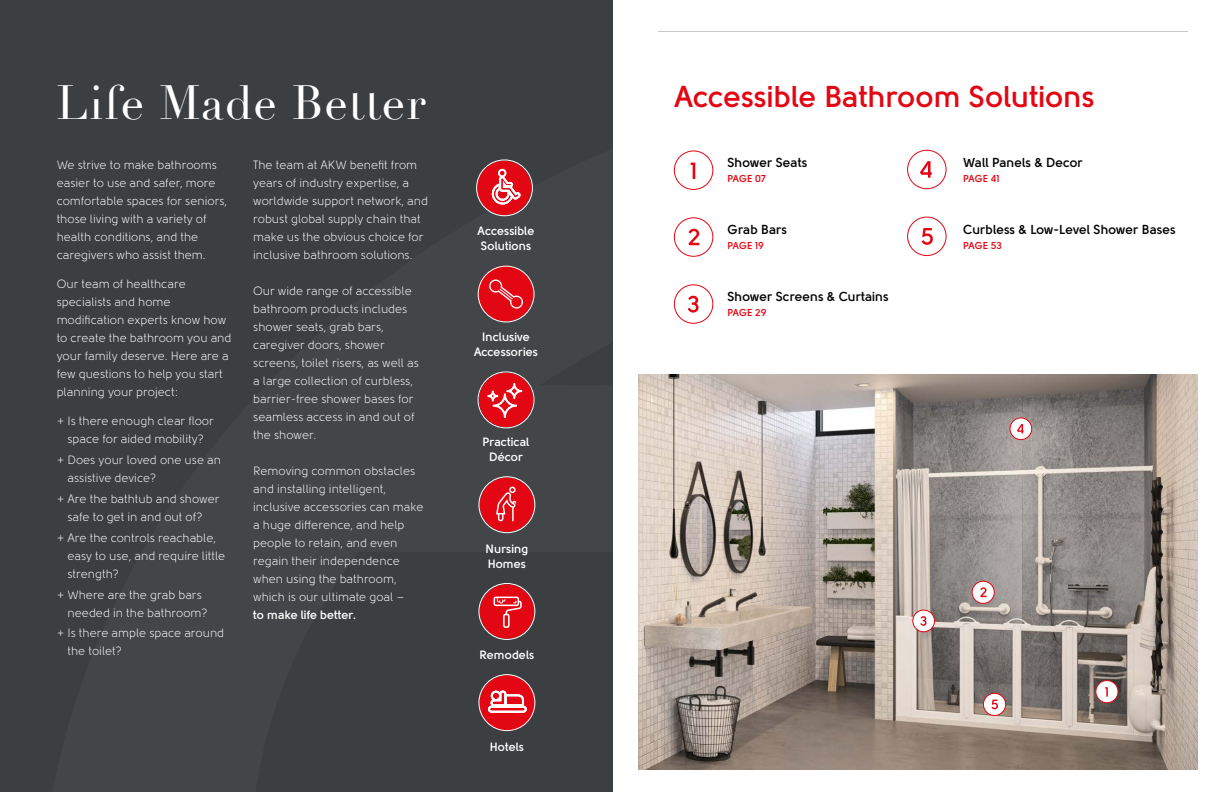
<style>
.page{position:relative;width:1224px;height:792px;background:#fff}
.page>*{position:absolute;margin:0;border:0;box-sizing:border-box;transform-origin:0 0}
.t1{font:47px "Didot";letter-spacing:.02em;color:#fff}
.t2{font:700 30px "Solomon";color:#e30613}
.t3{font:700 13px "Solomon";color:#000}
.t4{font:12px/18px "Solomon";color:#fff}
.t5{font:700 12px/15px "Solomon";color:#fff}
.t6{font:700 10px "Solomon";letter-spacing:-.005em;color:#e30613}
</style>
<div class="page">
<hr style="left:658px;top:31px;width:530px;height:1px;background:#c6c6c6">
<div style="left:0;top:0;width:613px;height:792px;background:#3b3f41"></div>
<div style="left:674px;top:150px;width:39px;height:40px;border:1px solid #e30613;border-radius:50%"></div>
<svg style="left:691px;top:163px;width:4px;height:16px"></svg>
<div style="left:907px;top:150px;width:40px;height:39px;border:1px solid #e30613;border-radius:50%"></div>
<svg style="left:920px;top:161px;width:12px;height:17px"></svg>
<div style="left:674px;top:217px;width:39px;height:40px;border:1px solid #e30613;border-radius:50%"></div>
<svg style="left:688px;top:229px;width:11px;height:16px"></svg>
<div style="left:907px;top:217px;width:40px;height:39px;border:1px solid #e30613;border-radius:50%"></div>
<svg style="left:922px;top:228px;width:11px;height:17px"></svg>
<div style="left:477px;top:161px;width:54px;height:54px;background:#e30613;border-radius:50%"></div>
<div style="left:476px;top:160px;width:57px;height:56px;border:1px solid #fff;border-radius:50%"></div>
<svg style="left:491px;top:169px;width:30px;height:35px"></svg>
<div style="left:480px;top:584px;width:54px;height:55px;background:#e30613;border-radius:50%"></div>
<div style="left:479px;top:583px;width:56px;height:57px;border:1px solid #fff;border-radius:50%"></div>
<svg style="left:494px;top:597px;width:28px;height:31px"></svg>
<div style="left:478px;top:266px;width:56px;height:55px;background:#e30613;border-radius:50%"></div>
<div style="left:478px;top:266px;width:56px;height:56px;border:1px solid #fff;border-radius:50%"></div>
<svg style="left:489px;top:280px;width:34px;height:29px"></svg>
<div style="left:479px;top:675px;width:56px;height:56px;background:#e30613;border-radius:50%"></div>
<div style="left:479px;top:674px;width:56px;height:57px;border:1px solid #fff;border-radius:50%"></div>
<svg style="left:488px;top:691px;width:39px;height:21px"></svg>
<div style="left:480px;top:478px;width:54px;height:54px;background:#e30613;border-radius:50%"></div>
<svg style="left:478px;top:476px;width:38px;height:45px"></svg>
<div style="left:479px;top:373px;width:54px;height:54px;background:#e30613;border-radius:50%"></div>
<svg style="left:477px;top:379px;width:58px;height:50px"></svg>
<img style="left:639px;top:375px;width:558px;height:395px">
<div style="left:1096px;top:681px;width:22px;height:22px;background:#fff;border-radius:50%"></div>
<div style="left:1096px;top:680px;width:22px;height:23px;border:1px solid #e30613;border-radius:50%"></div>
<svg style="left:1105px;top:687px;width:3px;height:10px"></svg>
<div style="left:972px;top:581px;width:22px;height:22px;background:#fff;border-radius:50%"></div>
<div style="left:972px;top:581px;width:23px;height:23px;border:1px solid #e30613;border-radius:50%"></div>
<svg style="left:980px;top:587px;width:7px;height:10px"></svg>
<div style="left:913px;top:610px;width:22px;height:22px;background:#fff;border-radius:50%"></div>
<div style="left:913px;top:610px;width:22px;height:22px;border:1px solid #e30613;border-radius:50%"></div>
<svg style="left:920px;top:616px;width:7px;height:10px"></svg>
<div style="left:674px;top:284px;width:39px;height:40px;border:1px solid #e30613;border-radius:50%"></div>
<svg style="left:688px;top:296px;width:11px;height:17px"></svg>
<div style="left:1010px;top:418px;width:22px;height:22px;background:#fff;border-radius:50%"></div>
<div style="left:1010px;top:418px;width:22px;height:22px;border:1px solid #e30613;border-radius:50%"></div>
<svg style="left:1017px;top:424px;width:7px;height:10px"></svg>
<div style="left:983px;top:693px;width:23px;height:22px;background:#fff;border-radius:50%"></div>
<div style="left:983px;top:693px;width:23px;height:23px;border:1px solid #e30613;border-radius:50%"></div>
<svg style="left:991px;top:700px;width:7px;height:9px"></svg>
<h1 class="t1" style="left:56px;top:75px;width:371px">Life Made Better</h1>
<p class="t4" style="left:57px;top:155px;width:172px">We strive to make bathrooms easier to use and safer, more comfortable spaces for seniors, those living with a variety of health conditions, and the caregivers who assist them.</p>
<p class="t4" style="left:57px;top:275px;width:176px">Our team of healthcare specialists and home modification experts know how to create the bathroom you and your family deserve. Here are a few questions to help you start planning your project:</p>
<p class="t4" style="left:57px;top:412px;width:159px;text-align:center">+ Is there enough clear floor space for aided mobility?</p>
<p class="t4" style="left:67px;top:451px;width:155px;text-indent:-11px">+ Does your loved one use an assistive device?</p>
<p class="t4" style="left:57px;top:490px;width:164px;text-align:center">+ Are the bathtub and shower safe to get in and out of?</p>
<p class="t4" style="left:67px;top:529px;width:159px;text-indent:-11px">+ Are the controls reachable, easy to use, and require little strength?</p>
<p class="t4" style="left:67px;top:585px;width:142px;text-indent:-11px">+ Where are the grab bars needed in the bathroom?</p>
<p class="t4" style="left:67px;top:624px;width:158px;text-indent:-11px">+ Is there ample space around the toilet?</p>
<p class="t4" style="left:253px;top:155px;width:176px">The team at AKW benefit from years of industry expertise, a worldwide support network, and robust global supply chain that make us the obvious choice for inclusive bathroom solutions.</p>
<p class="t4" style="left:253px;top:281px;width:167px">Our wide range of accessible bathroom products includes shower seats, grab bars, caregiver doors, shower screens, toilet risers, as well as a large collection of curbless, barrier-free shower bases for seamless access in and out of the shower.</p>
<p class="t4" style="left:253px;top:461px;width:172px">Removing common obstacles and installing intelligent, inclusive accessories can make a huge difference, and help people to retain, and even regain their independence when using the bathroom, which is our ultimate goal –</p>
<p class="t5" style="left:253px;top:607px;width:104px">to make life better.</p>
<p class="t5" style="left:478px;top:223px;width:58px">Accessible<br>Solutions</p>
<p class="t5" style="left:474px;top:329px;width:66px;text-align:center">Inclusive<br>Accessories</p>
<p class="t5" style="left:483px;top:434px;width:48px;text-align:center">Practical<br>Décor</p>
<p class="t5" style="left:485px;top:541px;width:44px">Nursing<br>Homes</p>
<p class="t5" style="left:479px;top:647px;width:56px">Remodels</p>
<p class="t5" style="left:490px;top:739px;width:36px">Hotels</p>
<h2 class="t2" style="left:674px;top:80px;width:422px">Accessible Bathroom Solutions</h2>
<p class="t3" style="left:728px;top:155px;width:81px">Shower Seats</p>
<p class="t6" style="left:728px;top:173px;width:40px">PAGE 07</p>
<p class="t3" style="left:728px;top:222px;width:61px">Grab Bars</p>
<p class="t6" style="left:728px;top:240px;width:38px">PAGE 19</p>
<p class="t3" style="left:728px;top:289px;width:163px">Shower Screens &amp; Curtains</p>
<p class="t6" style="left:728px;top:307px;width:41px">PAGE 29</p>
<p class="t3" style="left:963px;top:154px;width:121px">Wall Panels &amp; Decor</p>
<p class="t6" style="left:963px;top:172px;width:38px">PAGE 41</p>
<p class="t3" style="left:963px;top:222px;width:214px">Curbless &amp; Low-Level Shower Bases</p>
<p class="t6" style="left:963px;top:239px;width:40px">PAGE 53</p>
</div>
